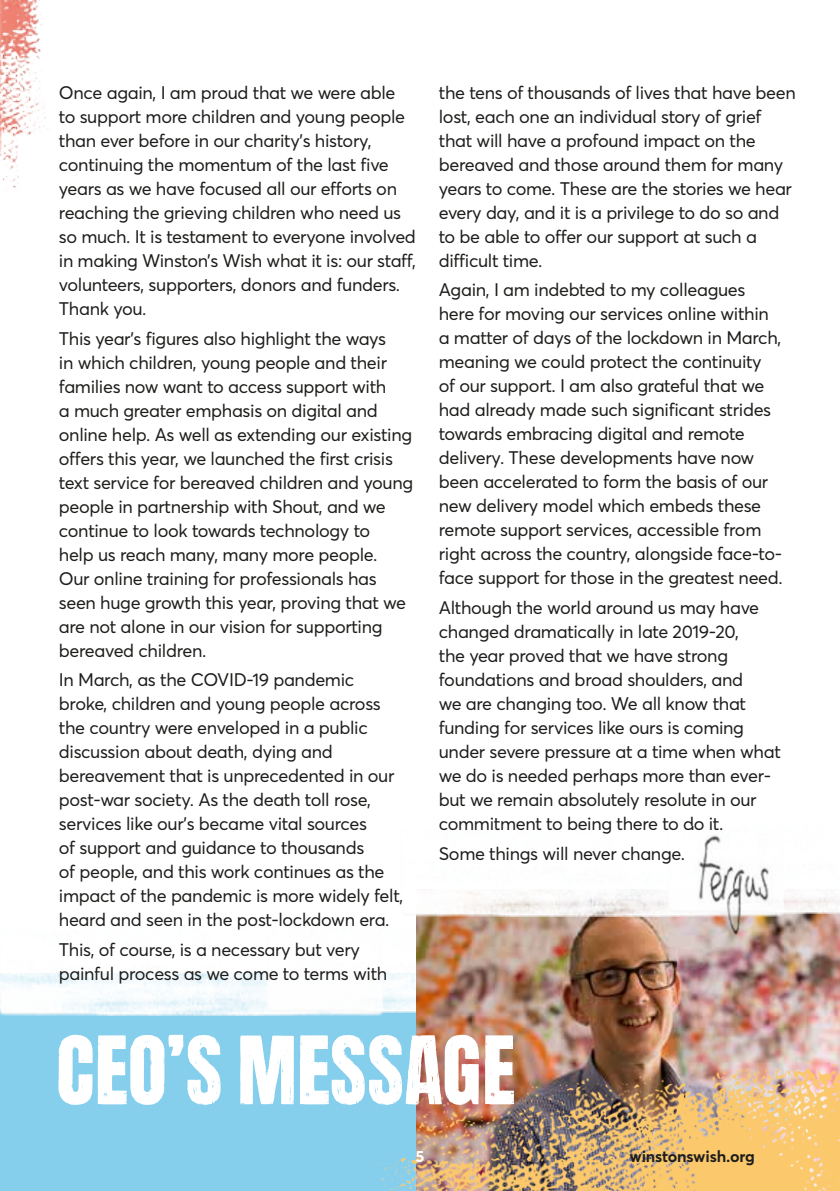
<style>
.page{position:relative;width:840px;height:1191px;background:#fff}
.page>*{position:absolute;margin:0;border:0;box-sizing:border-box;transform-origin:0 0}
.t1{font:80px "WWANTON";color:#fff}
.t2{font:18px/24px "Averta Std";letter-spacing:-.02em;color:#1d1d1b}
.t3{font:700 16px "Averta Std";letter-spacing:-.01em;color:#1d1d1b}
.t4{font:700 16px "Averta Std";color:#fff}
</style>
<div class="page">
<div style="left:0;top:973px;width:839px;height:218px;background:#85cfed"></div>
<img style="left:2px;top:0;width:44px;height:188px">
<img style="left:0;top:0;width:2px;height:156px">
<img style="left:0;top:973px;width:382px;height:42px">
<img style="left:266px;top:973px;width:150px;height:39px">
<img style="left:416px;top:913px;width:423px;height:137px">
<img style="left:377px;top:1050px;width:462px;height:141px">
<img style="left:416px;top:889px;width:367px;height:27px">
<img style="left:667px;top:889px;width:172px;height:24px">
<img style="left:690px;top:835px;width:88px;height:106px">
<p class="t2" style="left:59px;top:80px;width:358px">Once again, I am proud that we were able to support more children and young people than ever before in our charity’s history, continuing the momentum of the last five years as we have focused all our efforts on reaching the grieving children who need us so much. It is testament to everyone involved in making Winston’s Wish what it is: our staff, volunteers, supporters, donors and funders.<br>Thank you.</p>
<p class="t2" style="left:59px;top:326px;width:356px">This year’s figures also highlight the ways<br>in which children, young people and their families now want to access support with<br>a much greater emphasis on digital and online help. As well as extending our existing offers this year, we launched the first crisis text service for bereaved children and young people in partnership with Shout, and we continue to look towards technology to<br>help us reach many, many more people.<br>Our online training for professionals has seen huge growth this year, proving that we are not alone in our vision for supporting bereaved children.</p>
<p class="t2" style="left:59px;top:668px;width:346px">In March, as the COVID-19 pandemic broke, children and young people across the country were enveloped in a public discussion about death, dying and bereavement that is unprecedented in our post-war society. As the death toll rose, services like our’s became vital sources<br>of support and guidance to thousands<br>of people, and this work continues as the impact of the pandemic is more widely felt, heard and seen in the post-lockdown era.</p>
<p class="t2" style="left:59px;top:937px;width:330px">This, of course, is a necessary but very painful process as we come to terms with</p>
<p class="t2" style="left:438px;top:80px;width:358px">the tens of thousands of lives that have been lost, each one an individual story of grief that will have a profound impact on the bereaved and those around them for many years to come. These are the stories we hear every day, and it is a privilege to do so and to be able to offer our support at such a difficult time.</p>
<p class="t2" style="left:438px;top:278px;width:345px">Again, I am indebted to my colleagues here for moving our services online within a matter of days of the lockdown in March, meaning we could protect the continuity<br>of our support. I am also grateful that we had already made such significant strides towards embracing digital and remote delivery. These developments have now been accelerated to form the basis of our new delivery model which embeds these remote support services, accessible from right across the country, alongside face-to&shy;face support for those in the greatest need.</p>
<p class="t2" style="left:438px;top:595px;width:343px">Although the world around us may have changed dramatically in late 2019-20,<br>the year proved that we have strong foundations and broad shoulders, and<br>we are changing too. We all know that funding for services like ours is coming under severe pressure at a time when what we do is needed perhaps more than ever&shy;but we remain absolutely resolute in our commitment to being there to do it.</p>
<p class="t2" style="left:438px;top:841px;width:247px">Some things will never change.</p>
<h1 class="t1" style="left:56px;top:1027px;width:460px">CEO’S MESSAGE</h1>
<p class="t4" style="left:415px;top:1145px;width:10px">5</p>
<p class="t3" style="left:629px;top:1145px;width:127px">winstonswish.org</p>
</div>
